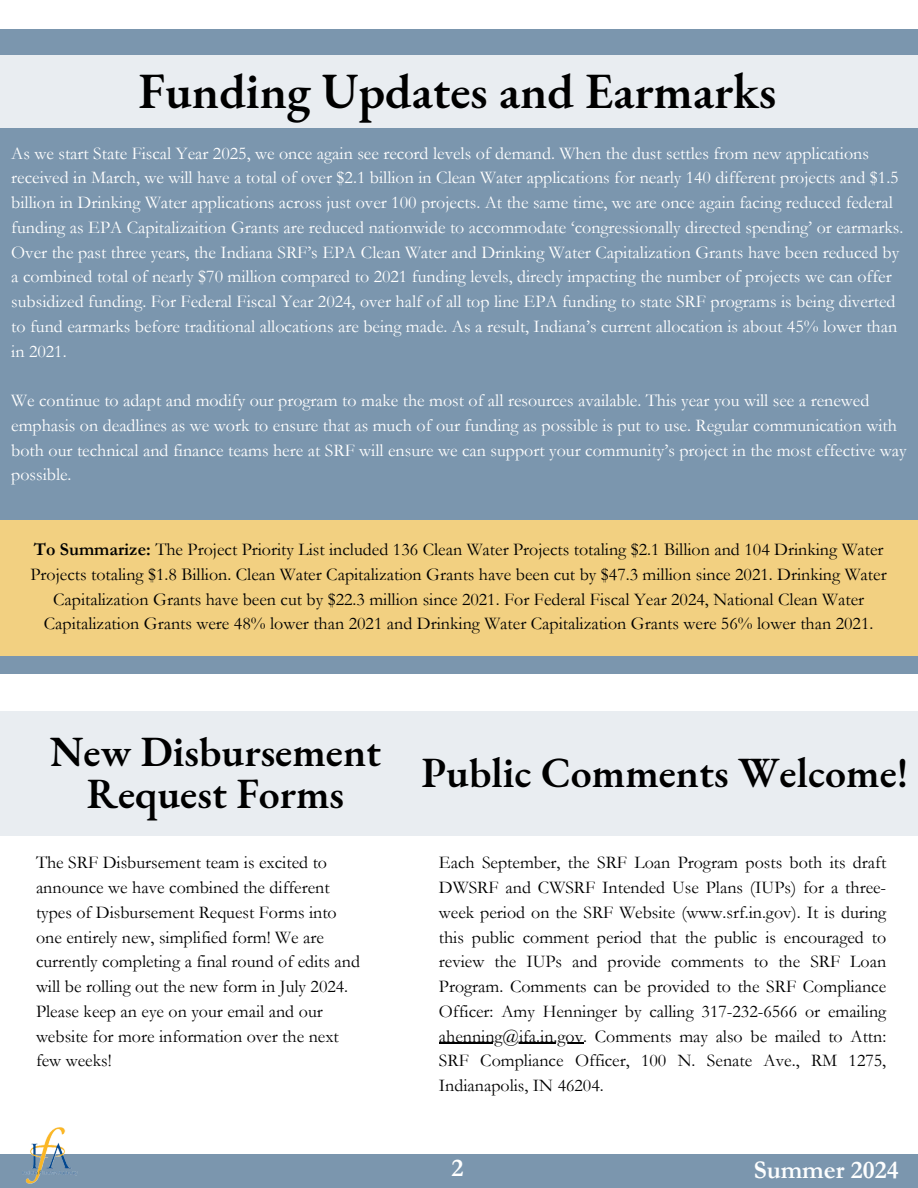
<style>
.page{position:relative;width:918px;height:1188px;background:#fff}
.page>*{position:absolute;margin:0;border:0;box-sizing:border-box;transform-origin:0 0}
.t1{font:600 49.5px "EB Garamond";color:#000}
.t2{font:600 42px/42.8px "EB Garamond";color:#000;text-align:center}
.t3{font:700 25.65px "Garamond";color:#fff}
.t4{font:700 25.5px "Garamond";color:#fdfefe}
.t5{font:18px/24.8px "Garamond";color:#fff}
.t6{font:18px/24.8px "Garamond";color:#000;text-align:justify}
.s1{font-weight:700}
</style>
<div class="page">
<div style="left:0;top:1154px;width:918px;height:34px;background:#7b96ae"></div>
<img style="left:22px;top:1127px;width:56px;height:57px">
<div style="left:0;top:29px;width:918px;height:645px;background:#7b96ae"></div>
<div style="left:0;top:520px;width:918px;height:136px;background:#f2d081"></div>
<div style="left:0;top:55px;width:918px;height:73px;background:#e9edf1"></div>
<div style="left:0;top:711px;width:918px;height:124px;background:#e9edf1"></div>
<hr style="left:439px;top:1043px;width:144px;height:1px;background:#000">
<p class="t1" style="left:139px;top:58px;width:639px">Funding Updates and Earmarks</p>
<h1 class="t5" style="left:11px;top:141px;width:894px">As we start State Fiscal Year 2025, we once again see record levels of demand. When the dust settles from new applications received in March, we will have a total of over $2.1 billion in Clean Water applications for nearly 140 different projects and $1.5 billion in Drinking Water applications across just over 100 projects. At the same time, we are once again facing reduced federal funding as EPA Capitalizaition Grants are reduced nationwide to accommodate ‘congressionally directed spending’ or earmarks.<br>Over the past three years, the Indiana SRF’s EPA Clean Water and Drinking Water Capitalization Grants have been reduced by a combined total of nearly $70 million compared to 2021 funding levels, direcly impacting the number of projects we can offer subsidized funding. For Federal Fiscal Year 2024, over half of all top line EPA funding to state SRF programs is being diverted to fund earmarks before traditional allocations are being made. As a result, Indiana’s current allocation is about 45% lower than in 2021.</h1>
<p class="t5" style="left:11px;top:388px;width:897px">We continue to adapt and modify our program to make the most of all resources available. This year you will see a renewed emphasis on deadlines as we work to ensure that as much of our funding as possible is put to use. Regular communication with both our technical and finance teams here at SRF will ensure we can support your community’s project in the most effective way possible.</p>
<h2 class="t6" style="left:31px;top:537px;width:858px;text-align:center"><span class="s1">To Summarize:</span> The Project Priority List included 136 Clean Water Projects totaling $2.1 Billion and 104 Drinking Water Projects totaling $1.8 Billion. Clean Water Capitalization Grants have been cut by $47.3 million since 2021. Drinking Water Capitalization Grants have been cut by $22.3 million since 2021. For Federal Fiscal Year 2024, National Clean Water Capitalization Grants were 48% lower than 2021 and Drinking Water Capitalization Grants were 56% lower than 2021.</h2>
<p class="t2" style="left:50px;top:729px;width:333px">New Disbursement<br>Request Forms</p>
<p class="t6" style="left:36px;top:851px;width:326px;text-align:left">The SRF Disbursement team is excited to announce we have combined the different types of Disbursement Request Forms into one entirely new, simplified form! We are currently completing a final round of edits and will be rolling out the new form in July 2024.<br>Please keep an eye on your email and our website for more information over the next few weeks!</p>
<h3 class="t2" style="left:422px;top:751px;width:489px">Public Comments Welcome!</h3>
<p class="t6" style="left:439px;top:851px;width:449px">Each September, the SRF Loan Program posts both its draft DWSRF and CWSRF Intended Use Plans (IUPs) for a three&shy;week period on the SRF Website (www.srf.in.gov). It is during this public comment period that the public is encouraged to review the IUPs and provide comments to the SRF Loan Program. Comments can be provided to the SRF Compliance Officer: Amy Henninger by calling 317-232-6566 or emailing</p>
<p class="t6" style="left:439px;top:1024px;width:449px">ahenning@ifa.in.gov. Comments may also be mailed to Attn:<br>SRF Compliance Officer, 100 N. Senate Ave., RM 1275, Indianapolis, IN 46204.</p>
<h2 class="t3" style="left:451px;top:1154px;width:13px">2</h2>
<p class="t4" style="left:754px;top:1156px;width:146px">Summer 2024</p>
</div>
